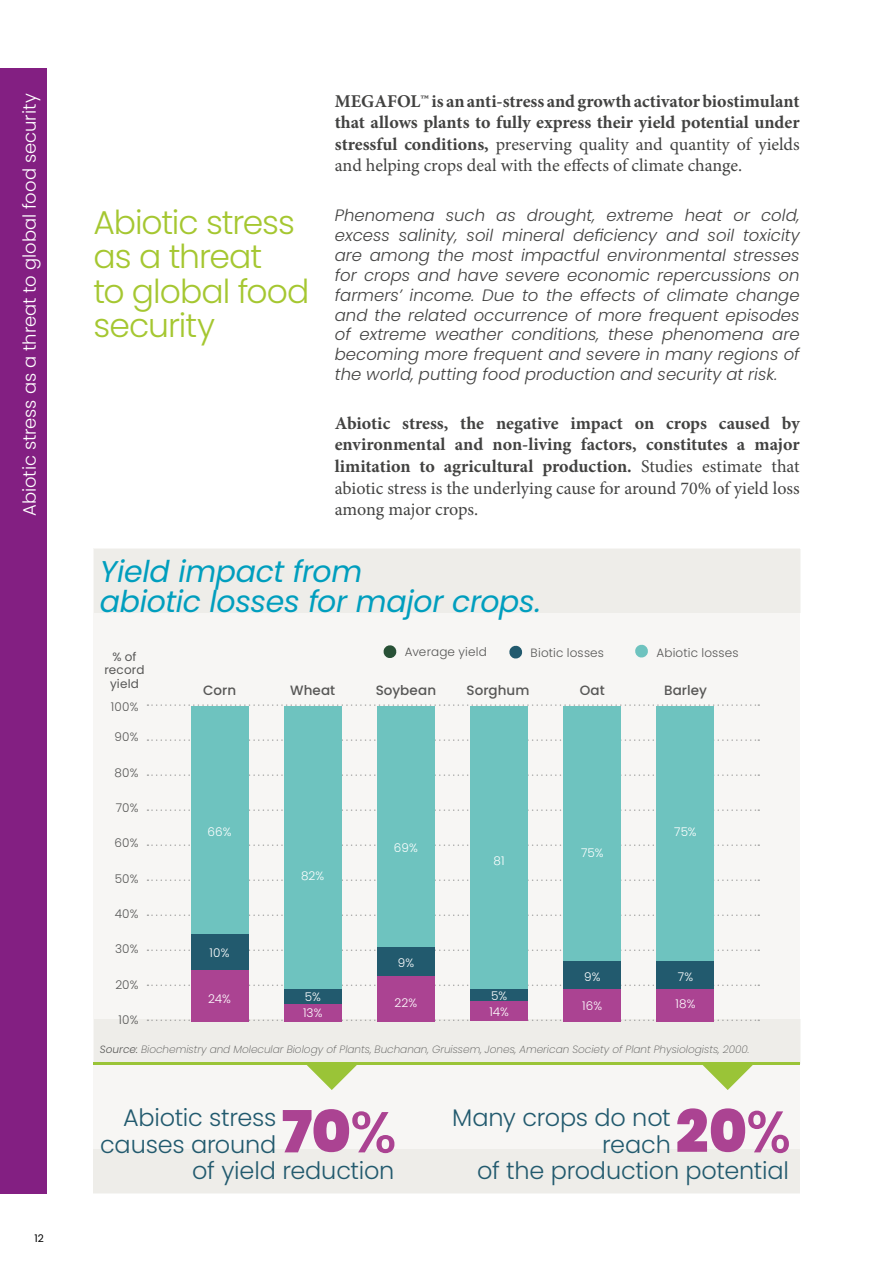
<style>
.page{position:relative;width:893px;height:1263px;background:#fff}
.page>*{position:absolute;margin:0;border:0;box-sizing:border-box;transform-origin:0 0}
.t1{font:300 33px/34.5px "Poppins";letter-spacing:-.03em;color:#a5c731}
.t2{font:italic 30px "Poppins";letter-spacing:-.01em;color:#009ebe}
.t3{font:300 24px/27px "Poppins";letter-spacing:-.01em;color:#225a6e;text-align:right}
.t4{font:700 18px/21.6px "Minion Pro";color:#424241;text-align:justify}
.t5{font:300 18px "Poppins";color:#fff}
.t6{font:italic 300 16.5px/19.8px "Poppins";color:#424241;text-align:justify}
.t7{font:500 13.5px "Poppins";letter-spacing:.005em;color:#575756}
.t8{font:300 12px "Poppins";letter-spacing:.015em;color:#575756}
.t9{font:300 12px "Poppins";letter-spacing:.005em;color:#fff}
.t10{font:12px "Poppins";letter-spacing:.015em;color:#575756}
.t11{font:italic 200 10.5px "Poppins";color:#575756}
.t12{font:10.5px "Poppins";color:#000}
.s1{font-weight:400}
.s2{font-weight:300}
</style>
<div class="page">
<div style="left:94px;top:549px;width:706px;height:644px;background:#f7f6f4"></div>
<div style="left:93px;top:1150px;width:706px;height:44px;background:#eeede9"></div>
<div style="left:0;top:68px;width:47px;height:1126px;background:#831f82"></div>
<div style="left:95px;top:549px;width:706px;height:63px;background:#eeede9"></div>
<div style="left:95px;top:1019px;width:706px;height:44px;background:#eeede9"></div>
<svg style="left:147px;top:984px;width:612px;height:2px"></svg>
<svg style="left:147px;top:1019px;width:612px;height:2px"></svg>
<svg style="left:147px;top:548px;width:654px;height:419px"></svg>
<div style="left:191px;top:678px;width:57px;height:20px;background:#f7f6f4"></div>
<div style="left:191px;top:706px;width:57px;height:228px;background:#6ec3bf"></div>
<div style="left:191px;top:934px;width:57px;height:36px;background:#225a6e"></div>
<div style="left:191px;top:970px;width:57px;height:51px;background:#ab4392"></div>
<div style="left:284px;top:678px;width:58px;height:20px;background:#f7f6f4"></div>
<div style="left:284px;top:706px;width:58px;height:283px;background:#6ec3bf"></div>
<div style="left:284px;top:989px;width:58px;height:15px;background:#225a6e"></div>
<div style="left:284px;top:1004px;width:58px;height:17px;background:#ab4392"></div>
<div style="left:365px;top:678px;width:81px;height:20px;background:#f7f6f4"></div>
<div style="left:377px;top:706px;width:58px;height:241px;background:#6ec3bf"></div>
<div style="left:377px;top:947px;width:58px;height:29px;background:#225a6e"></div>
<div style="left:377px;top:976px;width:58px;height:45px;background:#ab4392"></div>
<div style="left:462px;top:678px;width:72px;height:20px;background:#f7f6f4"></div>
<div style="left:470px;top:706px;width:58px;height:283px;background:#6ec3bf"></div>
<div style="left:470px;top:989px;width:58px;height:13px;background:#225a6e"></div>
<div style="left:470px;top:1002px;width:58px;height:19px;background:#ab4392"></div>
<div style="left:563px;top:678px;width:58px;height:20px;background:#f7f6f4"></div>
<div style="left:563px;top:706px;width:58px;height:256px;background:#6ec3bf"></div>
<div style="left:563px;top:961px;width:58px;height:28px;background:#225a6e"></div>
<div style="left:563px;top:989px;width:58px;height:32px;background:#ab4392"></div>
<div style="left:656px;top:678px;width:58px;height:20px;background:#f7f6f4"></div>
<div style="left:656px;top:706px;width:58px;height:255px;background:#6ec3bf"></div>
<div style="left:656px;top:962px;width:58px;height:27px;background:#225a6e"></div>
<div style="left:656px;top:989px;width:58px;height:32px;background:#ab4392"></div>
<hr style="left:93px;top:1062px;width:706px;height:3px;background:#9ac437">
<svg style="left:702px;top:1065px;width:51px;height:25px"></svg>
<svg style="left:307px;top:1065px;width:50px;height:25px"></svg>
<svg style="left:283px;top:1109px;width:111px;height:44px"></svg>
<svg style="left:677px;top:1108px;width:112px;height:45px"></svg>
<p class="t5" style="left:19px;top:516px;width:424px;rotate:-90deg">Abiotic stress as a threat to global food security</p>
<p class="t12" style="left:35px;top:1232px;width:11px">12</p>
<p class="t1" style="left:94px;top:205px;width:203px">Abiotic stress as a threat</p>
<p class="t1" style="left:94px;top:274px;width:217px">to global food security</p>
<p class="t4" style="left:335px;top:90px;width:466px">MEGAFOL™ is an anti-stress and growth activator biostimulant that allows plants to fully express their yield potential under stressful conditions, <span class="s1">preserving quality and quantity of yields and helping crops deal with the effects of climate change.</span></p>
<p class="t6" style="left:335px;top:206px;width:466px">Phenomena such as drought, extreme heat or cold, excess salinity, soil mineral deficiency and soil toxicity are among the most impactful environmental stresses for crops and have severe economic repercussions on farmers’ income. Due to the effects of climate change and the related occurrence of more frequent episodes of extreme weather conditions, these phenomena are becoming more frequent and severe in many regions of the world, putting food production and security at risk.</p>
<p class="t4" style="left:335px;top:412px;width:466px">Abiotic stress, the negative impact on crops caused by environmental and non-living factors, constitutes a major limitation to agricultural production. <span class="s1">Studies estimate that abiotic stress is the underlying cause for around 70% of yield loss among major crops.</span></p>
<p class="t2" style="left:100px;top:554px;width:264px">Yield impact from</p>
<p class="t2" style="left:100px;top:584px;width:443px">abiotic losses for major crops.</p>
<p class="t10" style="left:112px;top:649px;width:26px">% of</p>
<p class="t10" style="left:104px;top:663px;width:42px">record</p>
<p class="t10" style="left:110px;top:676px;width:30px">yield</p>
<p class="t8" style="left:111px;top:699px;width:29px">100%</p>
<p class="t8" style="left:114px;top:730px;width:25px">90%</p>
<p class="t8" style="left:115px;top:765px;width:25px">80%</p>
<p class="t8" style="left:116px;top:801px;width:24px">70%</p>
<p class="t8" style="left:115px;top:836px;width:25px">60%</p>
<p class="t8" style="left:115px;top:871px;width:25px">50%</p>
<p class="t8" style="left:115px;top:907px;width:25px">40%</p>
<p class="t7" style="left:203px;top:683px;width:35px">Corn</p>
<p class="t9" style="left:208px;top:825px;width:25px">66%</p>
<p class="t7" style="left:290px;top:683px;width:47px">Wheat</p>
<p class="t8" style="left:405px;top:644px;width:84px">Average yield</p>
<p class="t8" style="left:531px;top:646px;width:75px">Biotic losses</p>
<p class="t8" style="left:656px;top:646px;width:84px">Abiotic losses</p>
<p class="t7" style="left:376px;top:683px;width:62px">Soybean</p>
<p class="t7" style="left:466px;top:683px;width:64px">Sorghum</p>
<p class="t7" style="left:580px;top:683px;width:27px">Oat</p>
<p class="t7" style="left:664px;top:683px;width:44px">Barley</p>
<p class="t9" style="left:301px;top:869px;width:25px">82%</p>
<p class="t9" style="left:394px;top:841px;width:25px">69%</p>
<p class="t9" style="left:494px;top:854px;width:13px">81</p>
<p class="t9" style="left:581px;top:845px;width:24px">75%</p>
<p class="t9" style="left:674px;top:825px;width:24px">75%</p>
<p class="t8" style="left:115px;top:942px;width:25px">30%</p>
<p class="t9" style="left:210px;top:945px;width:21px">10%</p>
<p class="t9" style="left:208px;top:992px;width:24px">24%</p>
<p class="t9" style="left:398px;top:956px;width:18px">9%</p>
<p class="t9" style="left:394px;top:996px;width:24px">22%</p>
<p class="t9" style="left:584px;top:969px;width:18px">9%</p>
<p class="t9" style="left:582px;top:999px;width:21px">16%</p>
<p class="t9" style="left:678px;top:969px;width:17px">7%</p>
<p class="t9" style="left:675px;top:997px;width:21px">18%</p>
<p class="t11" style="left:100px;top:1043px;width:651px"><span class="s2">Source:</span> Biochemistry and Molecular Biology of Plants, Buchanan, Gruissem, Jones, American Society of Plant Physiologists, 2000.</p>
<p class="t8" style="left:115px;top:978px;width:25px">20%</p>
<p class="t9" style="left:491px;top:988px;width:17px">5%</p>
<p class="t9" style="left:489px;top:1005px;width:21px">14%</p>
<p class="t9" style="left:305px;top:989px;width:17px">5%</p>
<p class="t9" style="left:303px;top:1006px;width:21px">13%</p>
<p class="t8" style="left:119px;top:1013px;width:21px">10%</p>
<p class="t3" style="left:123px;top:1104px;width:155px">Abiotic stress</p>
<p class="t3" style="left:100px;top:1131px;width:178px">causes around</p>
<p class="t3" style="left:192px;top:1157px;width:204px">of yield reduction</p>
<p class="t3" style="left:452px;top:1104px;width:220px">Many crops do not reach</p>
<p class="t3" style="left:477px;top:1157px;width:313px">of the production potential</p>
</div>
